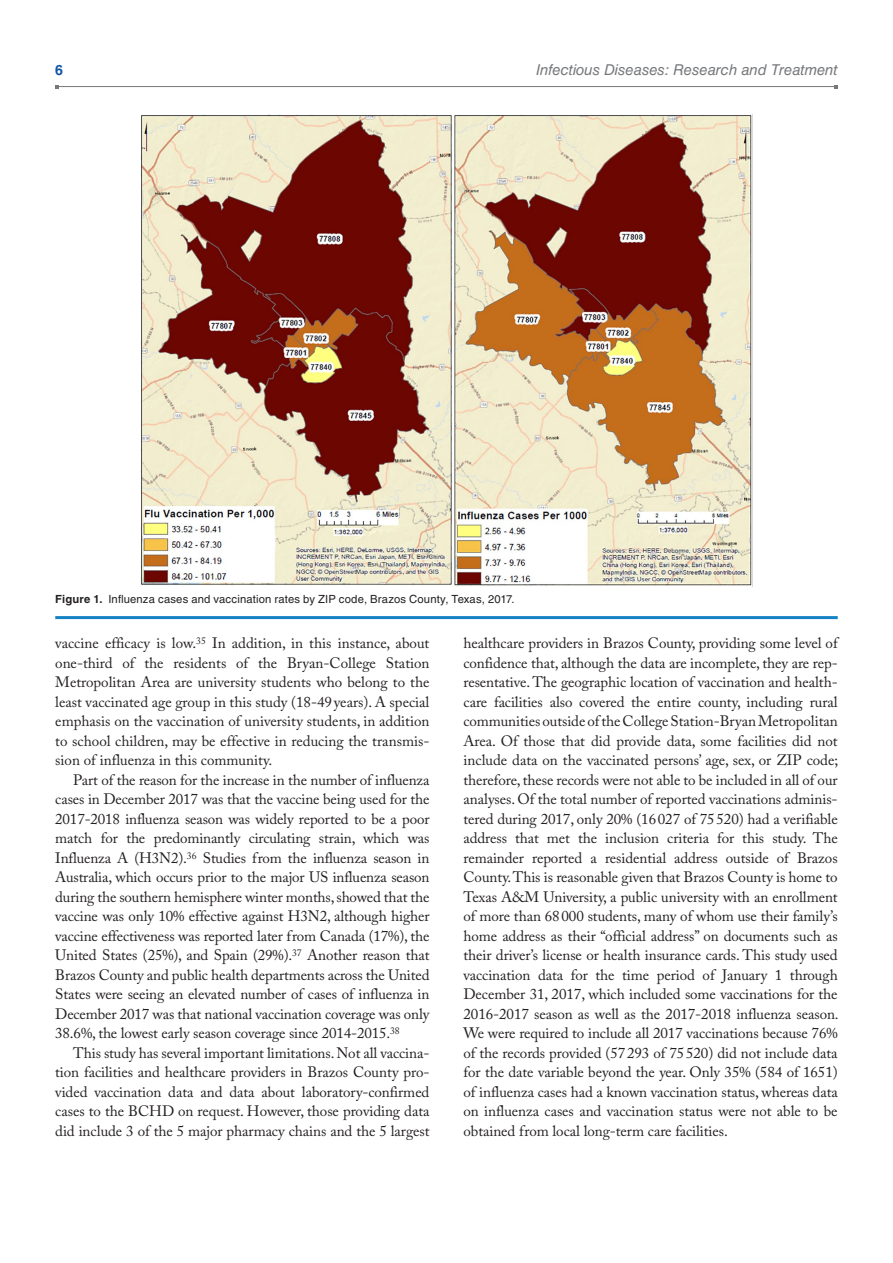
<style>
.page{position:relative;width:893px;height:1263px;background:#fff}
.page>*{position:absolute;margin:0;border:0;box-sizing:border-box;transform-origin:0 0}
.t1{font:15px/19.5px "Adobe Caslon Pro";letter-spacing:-.005em;color:#231f20;text-align:justify}
.t2{font:italic 15px "Helvetica LT Std";letter-spacing:-.005em;color:#76787b}
.t3{font:700 14.25px "Helvetica LT Std";color:#1055a4}
.t4{font:11.25px "Helvetica LT Std";letter-spacing:.015em;color:#231f20}
.s1{font-weight:700}
</style>
<div class="page">
<hr style="left:57px;top:86px;width:779px;height:1px;background:#76787b">
<hr style="left:55px;top:616px;width:783px;height:3px;background:#1582c5">
<img style="left:140px;top:115px;width:612px;height:471px">
<p class="t3" style="left:55px;top:61px;width:9px">6</p>
<p class="t2" style="left:536px;top:61px;width:303px">Infectious Diseases: Research and Treatment</p>
<p class="t4" style="left:55px;top:593px;width:461px"><span class="s1">Figure 1.</span> Influenza cases and vaccination rates by ZIP code, Brazos County, Texas, 2017.</p>
<p class="t1" style="left:55px;top:633px;width:376px">vaccine efficacy is low.<sup>35</sup> In addition, in this instance, about one-third of the residents of the Bryan-College Station Metropolitan Area are university students who belong to the least vaccinated age group in this study (18-49 years). A special emphasis on the vaccination of university students, in addition to school children, may be effective in reducing the transmis&shy;sion of influenza in this community.</p>
<p class="t1" style="left:55px;top:770px;width:376px;text-indent:18px">Part of the reason for the increase in the number of influenza cases in December 2017 was that the vaccine being used for the 2017-2018 influenza season was widely reported to be a poor match for the predominantly circulating strain, which was Influenza A (H3N2).<sup>36</sup> Studies from the influenza season in Australia, which occurs prior to the major US influenza season during the southern hemisphere winter months, showed that the vaccine was only 10% effective against H3N2, although higher vaccine effectiveness was reported later from Canada (17%), the United States (25%), and Spain (29%).<sup>37</sup> Another reason that Brazos County and public health departments across the United States were seeing an elevated number of cases of influenza in December 2017 was that national vaccination coverage was only 38.6%, the lowest early season coverage since 2014-2015.<sup>38</sup></p>
<p class="t1" style="left:55px;top:1043px;width:376px;text-indent:18px">This study has several important limitations. Not all vaccina&shy;tion facilities and healthcare providers in Brazos County pro&shy;vided vaccination data and data about laboratory-confirmed cases to the BCHD on request. However, those providing data did include 3 of the 5 major pharmacy chains and the 5 largest</p>
<p class="t1" style="left:463px;top:633px;width:377px">healthcare providers in Brazos County, providing some level of confidence that, although the data are incomplete, they are rep&shy;resentative. The geographic location of vaccination and health&shy;care facilities also covered the entire county, including rural communities outside of the College Station-Bryan Metropolitan Area. Of those that did provide data, some facilities did not include data on the vaccinated persons’ age, sex, or ZIP code; therefore, these records were not able to be included in all of our analyses. Of the total number of reported vaccinations adminis&shy;tered during 2017, only 20% (16027 of 75520) had a verifiable address that met the inclusion criteria for this study. The remainder reported a residential address outside of Brazos County. This is reasonable given that Brazos County is home to Texas A&amp;M University, a public university with an enrollment of more than 68000 students, many of whom use their family’s home address as their “official address” on documents such as their driver’s license or health insurance cards. This study used vaccination data for the time period of January 1 through December 31, 2017, which included some vaccinations for the 2016-2017 season as well as the 2017-2018 influenza season.<br>We were required to include all 2017 vaccinations because 76% of the records provided (57293 of 75520) did not include data for the date variable beyond the year. Only 35% (584 of 1651) of influenza cases had a known vaccination status, whereas data on influenza cases and vaccination status were not able to be obtained from local long-term care facilities.</p>
</div>
